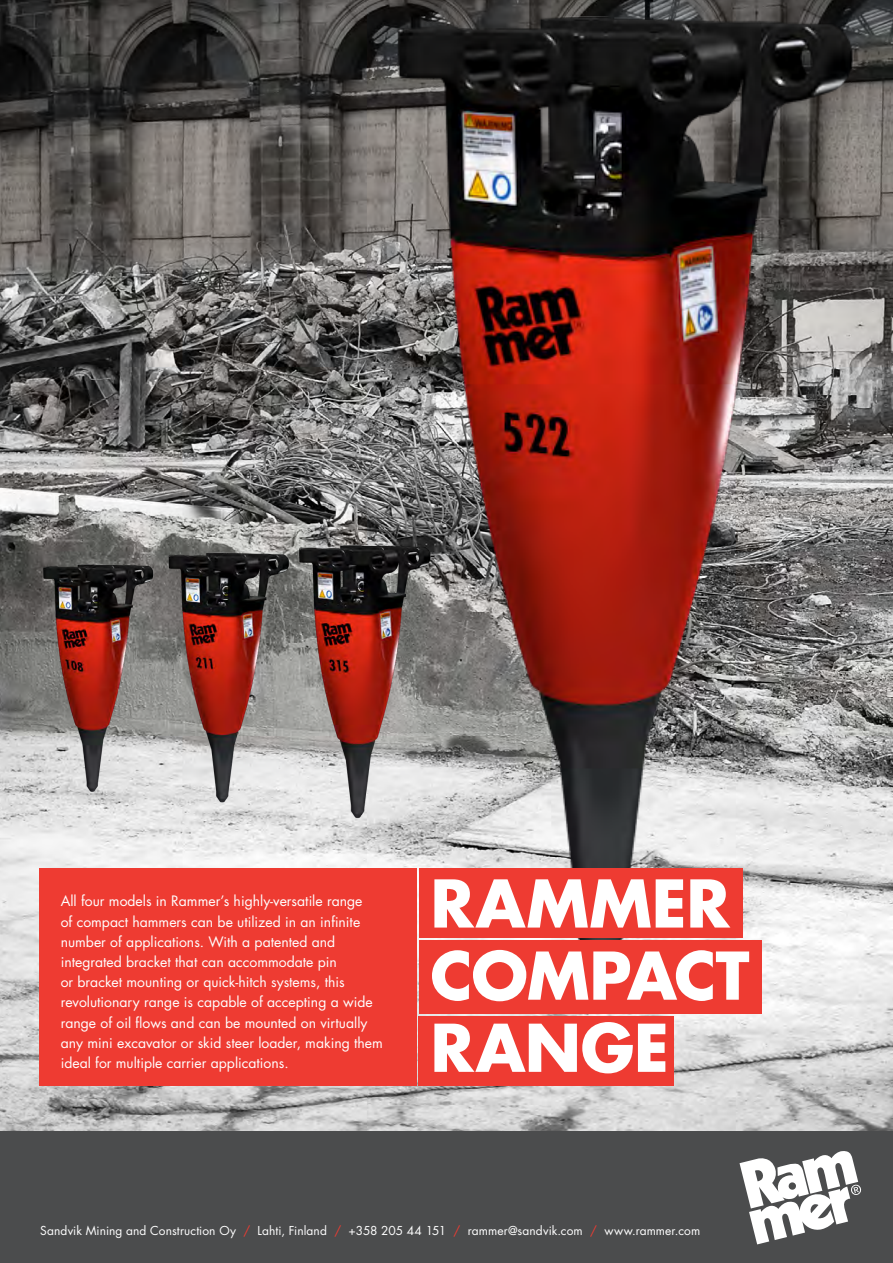
<style>
.page{position:relative;width:893px;height:1263px;background:#fff}
.page>*{position:absolute;margin:0;border:0;box-sizing:border-box;transform-origin:0 0}
.t1{font:700 63.9px "Futura Std";letter-spacing:-.01em;color:#fff}
.t2{font:13.95px/20.2px "Futura Std";color:#fff}
.t3{font:12px "Futura Std";letter-spacing:.005em;color:#fff}
.s1{color:#ee3b32}
</style>
<div class="page">
<img style="left:0;top:0;width:893px;height:1131px">
<img style="left:377px;top:0;width:494px;height:970px">
<div style="left:419px;top:868px;width:323px;height:69px;background:#ee3b32"></div>
<div style="left:419px;top:1016px;width:255px;height:70px;background:#ee3b32"></div>
<div style="left:419px;top:940px;width:343px;height:73px;background:#ee3b32"></div>
<div style="left:39px;top:868px;width:377px;height:218px;background:#ee3b32"></div>
<div style="left:0;top:1131px;width:893px;height:132px;background:#4b4c4d"></div>
<svg style="left:739px;top:1151px;width:122px;height:93px"></svg>
<img style="left:294px;top:541px;width:142px;height:281px">
<img style="left:163px;top:549px;width:131px;height:258px">
<img style="left:39px;top:560px;width:118px;height:235px">
<p class="t2" style="left:61px;top:891px;width:324px">All four models in Rammer’s highly-versatile range<br>of compact hammers can be utilized in an infinite number of applications. With a patented and integrated bracket that can accommodate pin<br>or bracket mounting or quick-hitch systems, this revolutionary range is capable of accepting a wide range of oil flows and can be mounted on virtually any mini excavator or skid steer loader, making them ideal for multiple carrier applications.</p>
<p class="t1" style="left:430px;top:861px;width:301px">RAMMER</p>
<p class="t1" style="left:430px;top:933px;width:321px">COMPACT</p>
<p class="t1" style="left:430px;top:1005px;width:240px">RANGE</p>
<p class="t3" style="left:40px;top:1222px;width:661px">Sandvik Mining and Construction Oy <span class="s1">/</span> Lahti, Finland <span class="s1">/</span> +358 205 44 151 <span class="s1">/</span> rammer@sandvik.com <span class="s1">/</span> www.rammer.com</p>
</div>
